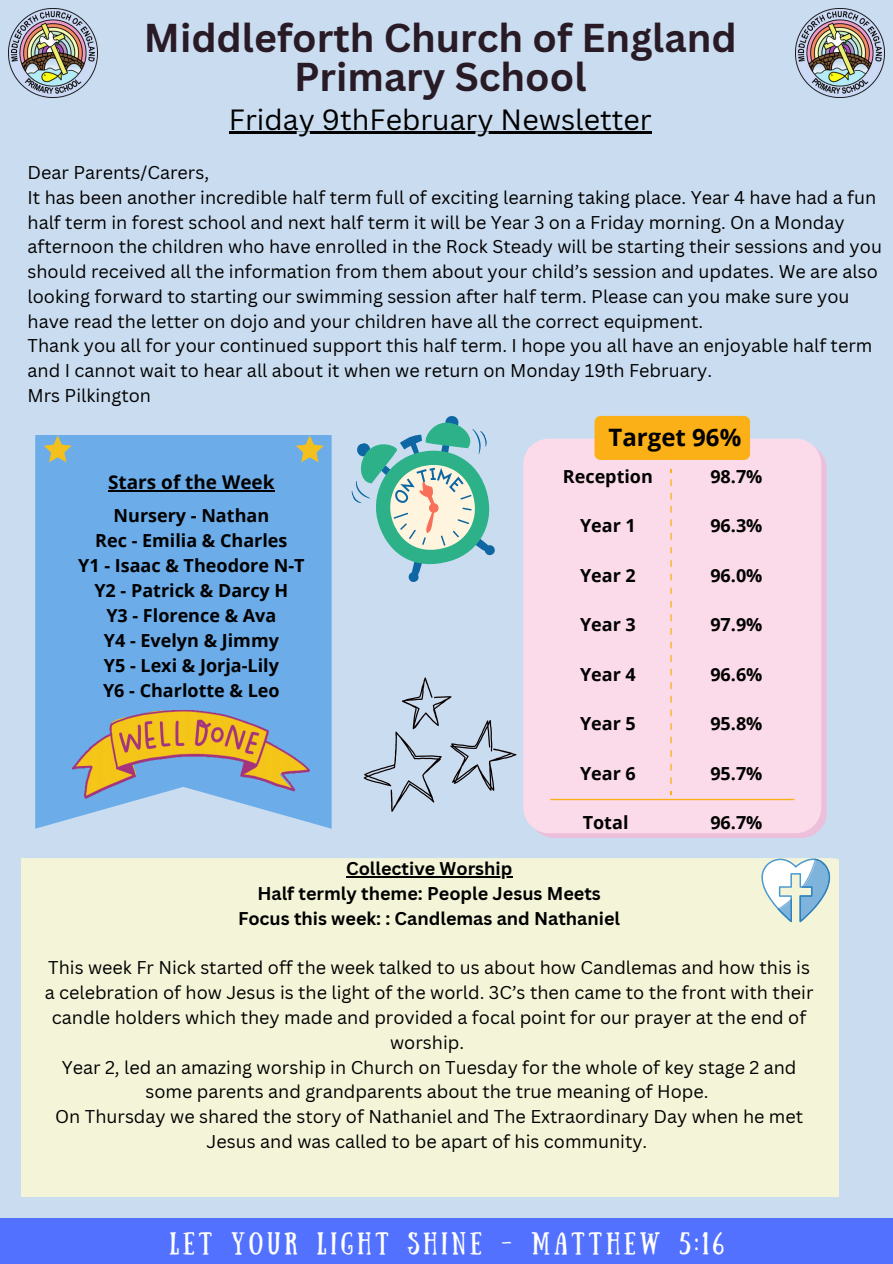
<style>
.page{position:relative;width:893px;height:1264px;background:#fff}
.page>*{position:absolute;margin:0;border:0;box-sizing:border-box;transform-origin:0 0}
.t1{font:700 39.15px/38.2px "Canva Sans";color:#291b25;text-align:center}
.t2{font:28.5px "Canva Sans";color:#000}
.t3{font:700 24px "Open Sans";color:#000}
.t4{font:22.35px "Sunday";letter-spacing:.18em;color:#fff}
.t5{font:700 18.9px "Open Sans";color:#000}
.t6{font:18px/24.8px "Canva Sans";color:#000;text-align:center}
.t7{font:700 18px/25px "Open Sans";color:#000;text-align:center}
.t8{font:700 18px/24.8px "Canva Sans";color:#000;text-align:center}
</style>
<div class="page">
<div style="left:0;top:0;width:892px;height:1263px;background:#cadcf0"></div>
<div style="left:0;top:1217px;width:892px;height:46px;background:#5271ff"></div>
<img style="left:795px;top:9px;width:89px;height:88px">
<img style="left:9px;top:9px;width:88px;height:88px">
<div style="left:35px;top:435px;width:296px;height:393px;background:#6bace9"></div>
<svg style="left:296px;top:435px;width:28px;height:27px"></svg>
<svg style="left:44px;top:435px;width:28px;height:27px"></svg>
<img style="left:72px;top:710px;width:237px;height:90px">
<div style="left:21px;top:858px;width:817px;height:338px;background:#f4f4d9"></div>
<svg style="left:351px;top:416px;width:144px;height:166px"></svg>
<div style="left:540px;top:453px;width:286px;height:385px;background:#ecbfda"></div>
<div style="left:523px;top:438px;width:298px;height:395px;background:#fbdbe9"></div>
<div style="left:594px;top:416px;width:156px;height:44px;background:#fcb017"></div>
<svg style="left:550px;top:791px;width:244px;height:9px;background:#fbd5cd"></svg>
<svg style="left:363px;top:677px;width:153px;height:135px"></svg>
<svg style="left:761px;top:858px;width:69px;height:64px;background:#c6dce1"></svg>
<hr style="left:229px;top:132px;width:422px;height:2px;background:#000">
<hr style="left:108px;top:490px;width:166px;height:2px;background:#000">
<hr style="left:346px;top:876px;width:166px;height:1px;background:#000">
<p class="t1" style="left:144px;top:18px;width:594px">Middleforth Church of England<br>Primary School</p>
<p class="t2" style="left:229px;top:99px;width:424px">Friday 9thFebruary Newsletter</p>
<p class="t6" style="left:28px;top:160px;width:183px">Dear Parents/Carers,</p>
<p class="t6" style="left:28px;top:184px;width:855px;text-align:left">It has been another incredible half term full of exciting learning taking place. Year 4 have had a fun half term in forest school and next half term it will be Year 3 on a Friday morning. On a Monday afternoon the children who have enrolled in the Rock Steady will be starting their sessions and you should received all the information from them about your child’s session and updates. We are also looking forward to starting our swimming session after half term. Please can you make sure you have read the letter on dojo and your children have all the correct equipment.</p>
<p class="t6" style="left:28px;top:333px;width:846px;text-align:left">Thank you all for your continued support this half term. I hope you all have an enjoyable half term and I cannot wait to hear all about it when we return on Monday 19th February.</p>
<p class="t6" style="left:28px;top:382px;width:125px">Mrs Pilkington</p>
<p class="t5" style="left:108px;top:469px;width:168px">Stars of the Week</p>
<h4 class="t7" style="left:78px;top:502px;width:228px">Nursery - Nathan<br>Rec - Emilia &amp; Charles<br>Y1 - Isaac &amp; Theodore N-T<br>Y2 - Patrick &amp; Darcy H<br>Y3 - Florence &amp; Ava<br>Y4 - Evelyn &amp; Jimmy<br>Y5 - Lexi &amp; Jorja-Lily<br>Y6 - Charlotte &amp; Leo</h4>
<h5 class="t3" style="left:608px;top:420px;width:134px">Target 96%</h5>
<h5 class="t7" style="left:563px;top:463px;width:92px">Reception</h5>
<h5 class="t7" style="left:580px;top:512px;width:57px">Year 1</h5>
<h5 class="t7" style="left:580px;top:562px;width:57px">Year 2</h5>
<h5 class="t7" style="left:580px;top:611px;width:57px">Year 3</h5>
<h5 class="t7" style="left:580px;top:661px;width:57px">Year 4</h5>
<h5 class="t7" style="left:580px;top:710px;width:57px">Year 5</h5>
<h5 class="t7" style="left:580px;top:760px;width:57px">Year 6</h5>
<h5 class="t7" style="left:582px;top:809px;width:47px">Total</h5>
<h5 class="t7" style="left:710px;top:463px;width:54px">98.7%</h5>
<h5 class="t7" style="left:710px;top:512px;width:54px">96.3%</h5>
<h5 class="t7" style="left:710px;top:562px;width:54px">96.0%</h5>
<p class="t7" style="left:710px;top:611px;width:54px">97.9%</p>
<p class="t7" style="left:710px;top:661px;width:54px">96.6%</p>
<h5 class="t7" style="left:710px;top:710px;width:54px">95.8%</h5>
<h5 class="t7" style="left:710px;top:760px;width:54px">95.7%</h5>
<p class="t7" style="left:710px;top:809px;width:54px">96.7%</p>
<h5 class="t8" style="left:238px;top:856px;width:383px">Collective Worship<br>Half termly theme: People Jesus Meets<br>Focus this week: : Candlemas and Nathaniel</h5>
<h5 class="t6" style="left:45px;top:955px;width:770px">This week Fr Nick started off the week talked to us about how Candlemas and how this is a celebration of how Jesus is the light of the world. 3C’s then came to the front with their candle holders which they made and provided a focal point for our prayer at the end of worship.</h5>
<h5 class="t6" style="left:62px;top:1054px;width:736px">Year 2, led an amazing worship in Church on Tuesday for the whole of key stage 2 and some parents and grandparents about the true meaning of Hope.</h5>
<h5 class="t6" style="left:55px;top:1103px;width:749px">On Thursday we shared the story of Nathaniel and The Extraordinary Day when he met<br>Jesus and was called to be apart of his community.</h5>
<h2 class="t4" style="left:169px;top:1227px;width:556px">LET YOUR LIGHT SHINE - MATTHEW 5:16</h2>
</div>
